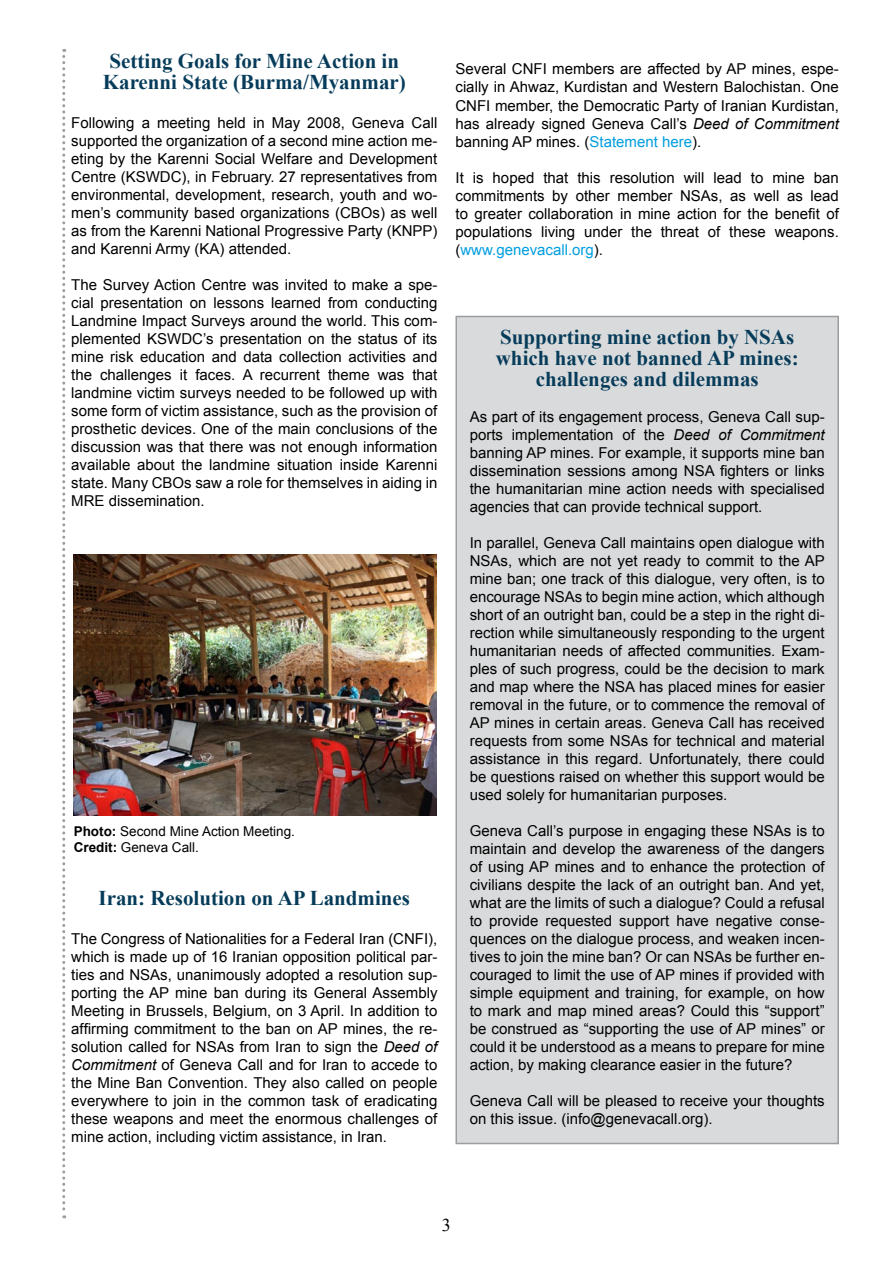
<style>
.page{position:relative;width:893px;height:1263px;background:#fff}
.page>*{position:absolute;margin:0;border:0;box-sizing:border-box;transform-origin:0 0}
.t1{font:700 21px/21px "Times New Roman";color:#063c5a;text-align:center}
.t2{font:18px "Times New Roman";color:#000}
.t3{font:15px/18px "Arial";color:#000;text-align:justify}
.t4{font:13.5px/16.2px "Arial";color:#000}
.s1{font-weight:700}
.s2{font-style:italic}
.s3{color:#009ee0}
</style>
<div class="page">
<svg style="left:62px;top:49px;width:3px;height:1169px"></svg>
<div style="left:456px;top:316px;width:382px;height:827px;background:#d9dadb"></div>
<div style="left:455px;top:316px;width:384px;height:828px;border:2px solid #9c9d9f"></div>
<img style="left:74px;top:555px;width:362px;height:260px">
<h1 class="t1" style="left:103px;top:50px;width:304px">Setting Goals for Mine Action in<br>Karenni State (Burma/Myanmar)</h1>
<p class="t3" style="left:71px;top:114px;width:368px">Following a meeting held in May 2008, Geneva Call supported the organization of a second mine action me&shy;eting by the Karenni Social Welfare and Development Centre (KSWDC), in February. 27 representatives from environmental, development, research, youth and wo&shy;men’s community based organizations (CBOs) as well as from the Karenni National Progressive Party (KNPP) and Karenni Army (KA) attended.</p>
<p class="t3" style="left:71px;top:276px;width:368px">The Survey Action Centre was invited to make a spe&shy;cial presentation on lessons learned from conducting Landmine Impact Surveys around the world. This com&shy;plemented KSWDC’s presentation on the status of its mine risk education and data collection activities and the challenges it faces. A recurrent theme was that landmine victim surveys needed to be followed up with some form of victim assistance, such as the provision of prosthetic devices. One of the main conclusions of the discussion was that there was not enough information available about the landmine situation inside Karenni state. Many CBOs saw a role for themselves in aiding in MRE dissemination.</p>
<p class="t4" style="left:74px;top:823px;width:223px"><span class="s1">Photo:</span> Second Mine Action Meeting.<br><span class="s1">Credit:</span> Geneva Call.</p>
<h1 class="t1" style="left:99px;top:887px;width:313px">Iran: Resolution on AP Landmines</h1>
<p class="t3" style="left:71px;top:930px;width:368px">The Congress of Nationalities for a Federal Iran (CNFI), which is made up of 16 Iranian opposition political par&shy;ties and NSAs, unanimously adopted a resolution sup&shy;porting the AP mine ban during its General Assembly Meeting in Brussels, Belgium, on 3 April. In addition to affirming commitment to the ban on AP mines, the re&shy;solution called for NSAs from Iran to sign the <span class="s2">Deed of Commitment</span> of Geneva Call and for Iran to accede to the Mine Ban Convention. They also called on people everywhere to join in the common task of eradicating these weapons and meet the enormous challenges of mine action, including victim assistance, in Iran.</p>
<p class="t3" style="left:455px;top:60px;width:385px">Several CNFI members are affected by AP mines, espe&shy;cially in Ahwaz, Kurdistan and Western Balochistan. One CNFI member, the Democratic Party of Iranian Kurdistan, has already signed Geneva Call’s <span class="s2">Deed of Commitment </span>banning AP mines. (<span class="s3">Statement here</span>).</p>
<p class="t3" style="left:455px;top:168px;width:385px">It is hoped that this resolution will lead to mine ban commitments by other member NSAs, as well as lead to greater collaboration in mine action for the benefit of populations living under the threat of these weapons. (<span class="s3">www.genevacall.org</span>).</p>
<h1 class="t1" style="left:496px;top:326px;width:304px">Supporting mine action by NSAs which have not banned AP mines: challenges and dilemmas</h1>
<p class="t3" style="left:470px;top:408px;width:356px">As part of its engagement process, Geneva Call sup&shy;ports implementation of the <span class="s2">Deed of Commitment </span>banning AP mines. For example, it supports mine ban dissemination sessions among NSA fighters or links the humanitarian mine action needs with specialised agencies that can provide technical support.</p>
<p class="t3" style="left:470px;top:534px;width:357px">In parallel, Geneva Call maintains open dialogue with NSAs, which are not yet ready to commit to the AP mine ban; one track of this dialogue, very often, is to encourage NSAs to begin mine action, which although short of an outright ban, could be a step in the right di&shy;rection while simultaneously responding to the urgent humanitarian needs of affected communities. Exam&shy;ples of such progress, could be the decision to mark and map where the NSA has placed mines for easier removal in the future, or to commence the removal of AP mines in certain areas. Geneva Call has received requests from some NSAs for technical and material assistance in this regard. Unfortunately, there could be questions raised on whether this support would be used solely for humanitarian purposes.</p>
<p class="t3" style="left:470px;top:822px;width:356px">Geneva Call’s purpose in engaging these NSAs is to maintain and develop the awareness of the dangers of using AP mines and to enhance the protection of civilians despite the lack of an outright ban. And yet, what are the limits of such a dialogue? Could a refusal to provide requested support have negative conse&shy;quences on the dialogue process, and weaken incen&shy;tives to join the mine ban? Or can NSAs be further en&shy;couraged to limit the use of AP mines if provided with simple equipment and training, for example, on how to mark and map mined areas? Could this “support” be construed as “supporting the use of AP mines” or could it be understood as a means to prepare for mine action, by making clearance easier in the future?</p>
<p class="t3" style="left:470px;top:1092px;width:356px">Geneva Call will be pleased to receive your thoughts on this issue. (info@genevacall.org).</p>
<p class="t2" style="left:442px;top:1213px;width:10px">3</p>
</div>
